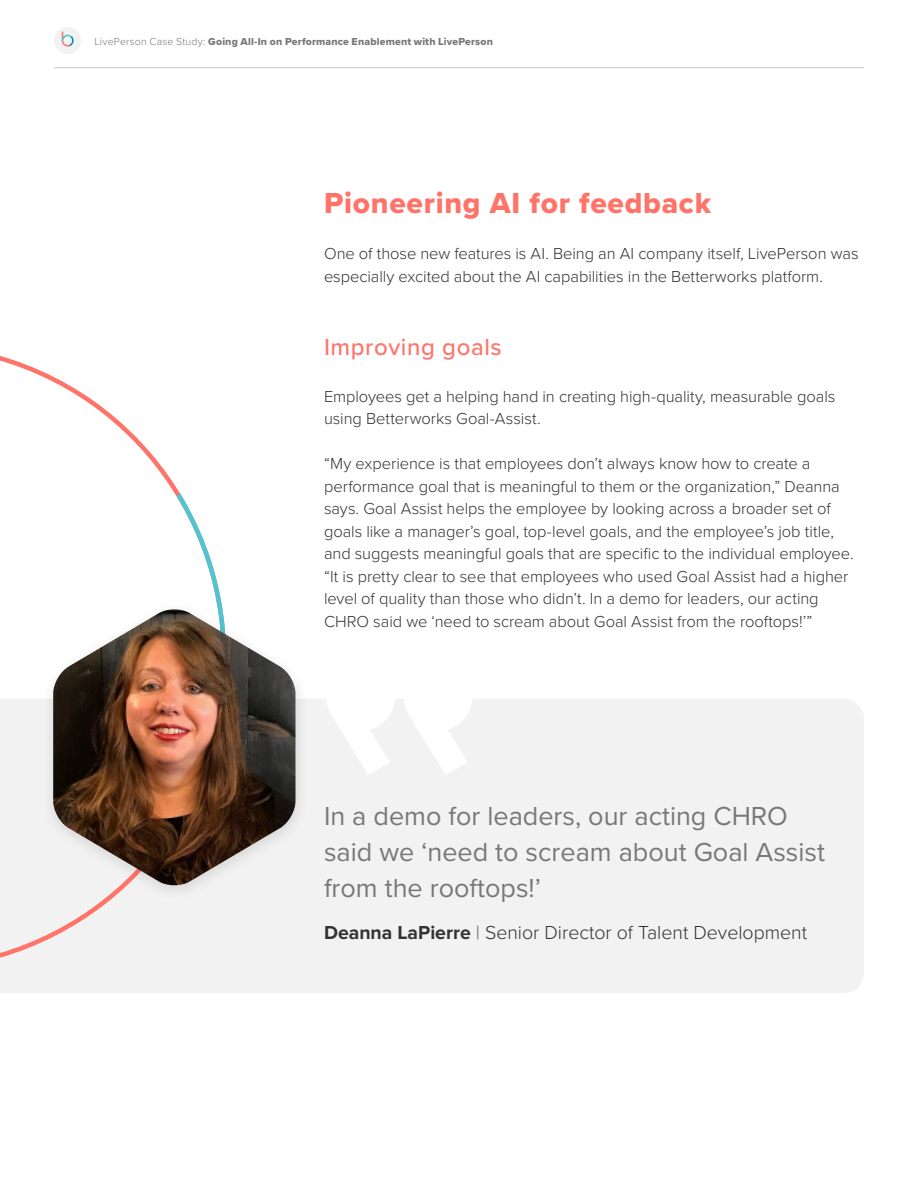
<style>
.page{position:relative;width:918px;height:1188px;background:#fff}
.page>*{position:absolute;margin:0;border:0;box-sizing:border-box;transform-origin:0 0}
.t1{font:30px "Proxima Nova Extrabld";letter-spacing:.025em;color:#ff7369}
.t2{font:27px/36px "Proxima Nova";color:#787878}
.t3{font:500 24px "Proxima Nova";letter-spacing:.025em;color:#ff7369}
.t4{font:300 19.5px "Proxima Nova";color:#333}
.t5{font:300 16.5px/22.5px "Proxima Nova";letter-spacing:-.005em;color:#333}
.t6{font:10.5px "Proxima Nova Extrabld";letter-spacing:.015em;color:#787878}
.s1{font-family:"Proxima Nova";font-weight:300}
.s2{font-weight:700}
.s3{font-weight:400;color:#787878}
</style>
<div class="page">
<div style="left:54px;top:27px;width:27px;height:27px;background:#f2f2f2;border-radius:50%"></div>
<svg style="left:62px;top:31px;width:12px;height:16px"></svg>
<hr style="left:54px;top:67px;width:810px;height:1px;background:#c8c8cc">
<div style="left:259px;top:699px;width:605px;height:294px;background:#f2f2f2"></div>
<svg style="left:322px;top:699px;width:155px;height:76px"></svg>
<svg style="left:0;top:356px;width:259px;height:637px"></svg>
<svg style="left:172px;top:488px;width:68px;height:112px"></svg>
<div style="left:40px;top:600px;width:270px;height:303px;background:#000;opacity:.12"></div>
<img style="left:53px;top:609px;width:243px;height:278px">
<p class="t6" style="left:94px;top:33px;width:400px"><span class="s1">LivePerson Case Study:</span> Going All-In on Performance Enablement with LivePerson</p>
<h1 class="t1" style="left:324px;top:180px;width:389px">Pioneering AI for feedback</h1>
<p class="t5" style="left:324px;top:242px;width:536px">One of those new features is AI. Being an AI company itself, LivePerson was especially excited about the AI capabilities in the Betterworks platform.</p>
<h3 class="t3" style="left:324px;top:329px;width:179px">Improving goals</h3>
<p class="t5" style="left:324px;top:384px;width:513px">Employees get a helping hand in creating high-quality, measurable goals using Betterworks Goal-Assist.</p>
<p class="t5" style="left:324px;top:452px;width:531px">“My experience is that employees don’t always know how to create a performance goal that is meaningful to them or the organization,” Deanna says. Goal Assist helps the employee by looking across a broader set of goals like a manager’s goal, top-level goals, and the employee’s job title, and suggests meaningful goals that are specific to the individual employee. “It is pretty clear to see that employees who used Goal Assist had a higher level of quality than those who didn’t. In a demo for leaders, our acting CHRO said we ‘need to scream about Goal Assist from the rooftops!’”</p>
<h2 class="t2" style="left:324px;top:797px;width:503px">In a demo for leaders, our acting CHRO said we ‘need to scream about Goal Assist from the rooftops!’</h2>
<p class="t4" style="left:324px;top:918px;width:485px"><span class="s2">Deanna LaPierre</span> <span class="s3">|</span> Senior Director of Talent Development</p>
</div>
